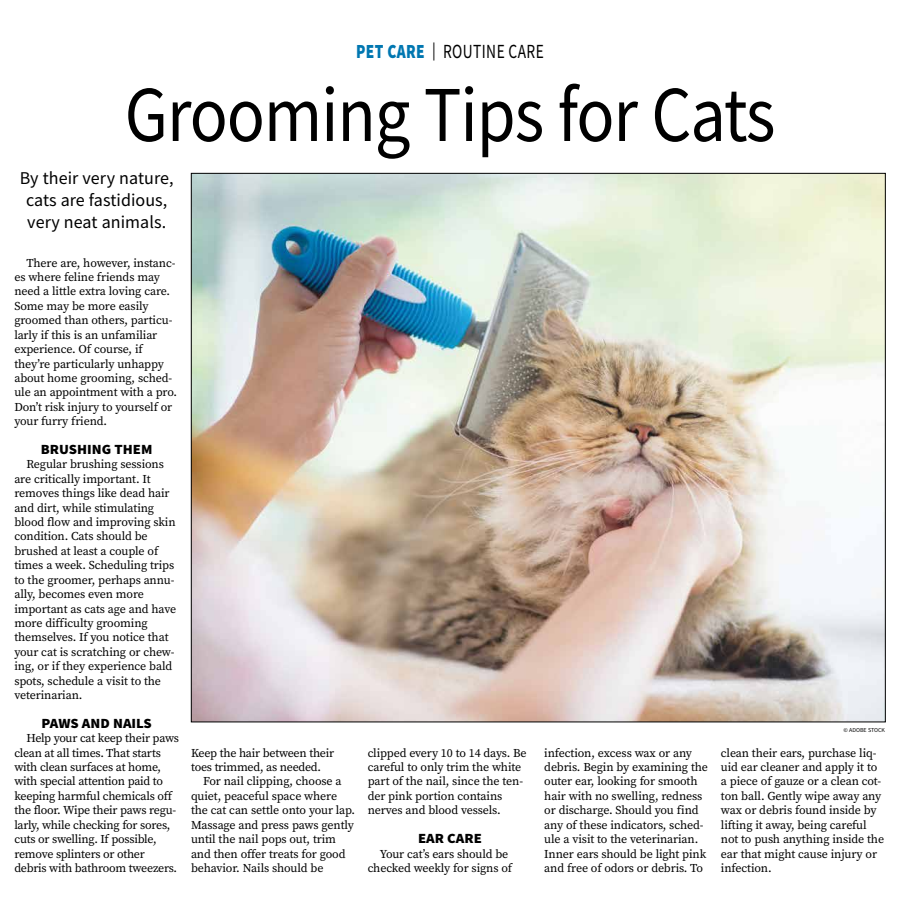
<style>
.page{position:relative;width:900px;height:908px;background:#fff}
.page>*{position:absolute;margin:0;border:0;box-sizing:border-box;transform-origin:0 0}
.t1{font:79.2px "Source Sans Pro";letter-spacing:-.015em;color:#000;scale:.89 1}
.t2{font:20px "Source Sans Pro";letter-spacing:.025em;color:#000;scale:.77 1}
.t3{font:18px/21.6px "Source Sans Pro";letter-spacing:.005em;color:#000;text-align:center}
.t4{font:900 14px "Source Sans Pro";color:#000;scale:1.05 1}
.t5{font:12px/14.4px "Source Serif Pro";letter-spacing:-.01em;color:#000}
.t6{font:6px "Source Sans Pro";color:#000}
.s1{font-weight:900;color:#0077b1}
.s2{font-size:18px}
</style>
<div class="page">
<img style="left:193px;top:175px;width:691px;height:545px">
<h2 class="t2" style="left:356px;top:39px;width:245px"><span class="s1">PET CARE</span> <span class="s2">|</span> ROUTINE CARE</h2>
<h1 class="t1" style="left:125px;top:64px;width:733px">Grooming Tips for Cats</h1>
<h3 class="t3" style="left:20px;top:167px;width:155px">By their very nature, cats are fastidious, very neat animals.</h3>
<p class="t5" style="left:14px;top:255px;width:164px;text-indent:12px">There are, however, instanc&shy;es where feline friends may need a little extra loving care.<br>Some may be more easily groomed than others, particu&shy;larly if this is an unfamiliar experience. Of course, if they’re particularly unhappy about home grooming, sched&shy;ule an appointment with a pro.<br>Don’t risk injury to yourself or your furry friend.</p>
<p class="t4" style="left:41px;top:439px;width:108px">BRUSHING THEM</p>
<p class="t5" style="left:14px;top:457px;width:163px;text-indent:12px">Regular brushing sessions are critically important. It removes things like dead hair and dirt, while stimulating blood flow and improving skin condition. Cats should be brushed at least a couple of times a week. Scheduling trips to the groomer, perhaps annu&shy;ally, becomes even more important as cats age and have more difficulty grooming themselves. If you notice that your cat is scratching or chew&shy;ing, or if they experience bald spots, schedule a visit to the veterinarian.</p>
<p class="t4" style="left:42px;top:713px;width:107px">PAWS AND NAILS</p>
<p class="t5" style="left:14px;top:730px;width:166px;text-indent:12px">Help your cat keep their paws clean at all times. That starts with clean surfaces at home, with special attention paid to keeping harmful chemicals off the floor. Wipe their paws regu&shy;larly, while checking for sores, cuts or swelling. If possible, remove splinters or other debris with bathroom tweezers.</p>
<p class="t5" style="left:191px;top:745px;width:145px">Keep the hair between their toes trimmed, as needed.</p>
<p class="t5" style="left:191px;top:774px;width:166px;text-indent:12px">For nail clipping, choose a quiet, peaceful space where the cat can settle onto your lap.<br>Massage and press paws gently until the nail pops out, trim and then offer treats for good behavior. Nails should be</p>
<p class="t5" style="left:368px;top:745px;width:161px">clipped every 10 to 14 days. Be careful to only trim the white part of the nail, since the ten&shy;der pink portion contains nerves and blood vessels.</p>
<p class="t4" style="left:418px;top:828px;width:62px">EAR CARE</p>
<p class="t5" style="left:368px;top:846px;width:146px;text-indent:12px">Your cat’s ears should be checked weekly for signs of</p>
<p class="t6" style="left:844px;top:726px;width:43px">© ADOBE STOCK</p>
<p class="t5" style="left:544px;top:745px;width:165px">infection, excess wax or any debris. Begin by examining the outer ear, looking for smooth hair with no swelling, redness or discharge. Should you find any of these indicators, sched&shy;ule a visit to the veterinarian.<br>Inner ears should be light pink and free of odors or debris. To</p>
<p class="t5" style="left:721px;top:745px;width:165px">clean their ears, purchase liq&shy;uid ear cleaner and apply it to a piece of gauze or a clean cot&shy;ton ball. Gently wipe away any wax or debris found inside by lifting it away, being careful not to push anything inside the ear that might cause injury or infection.</p>
</div>
